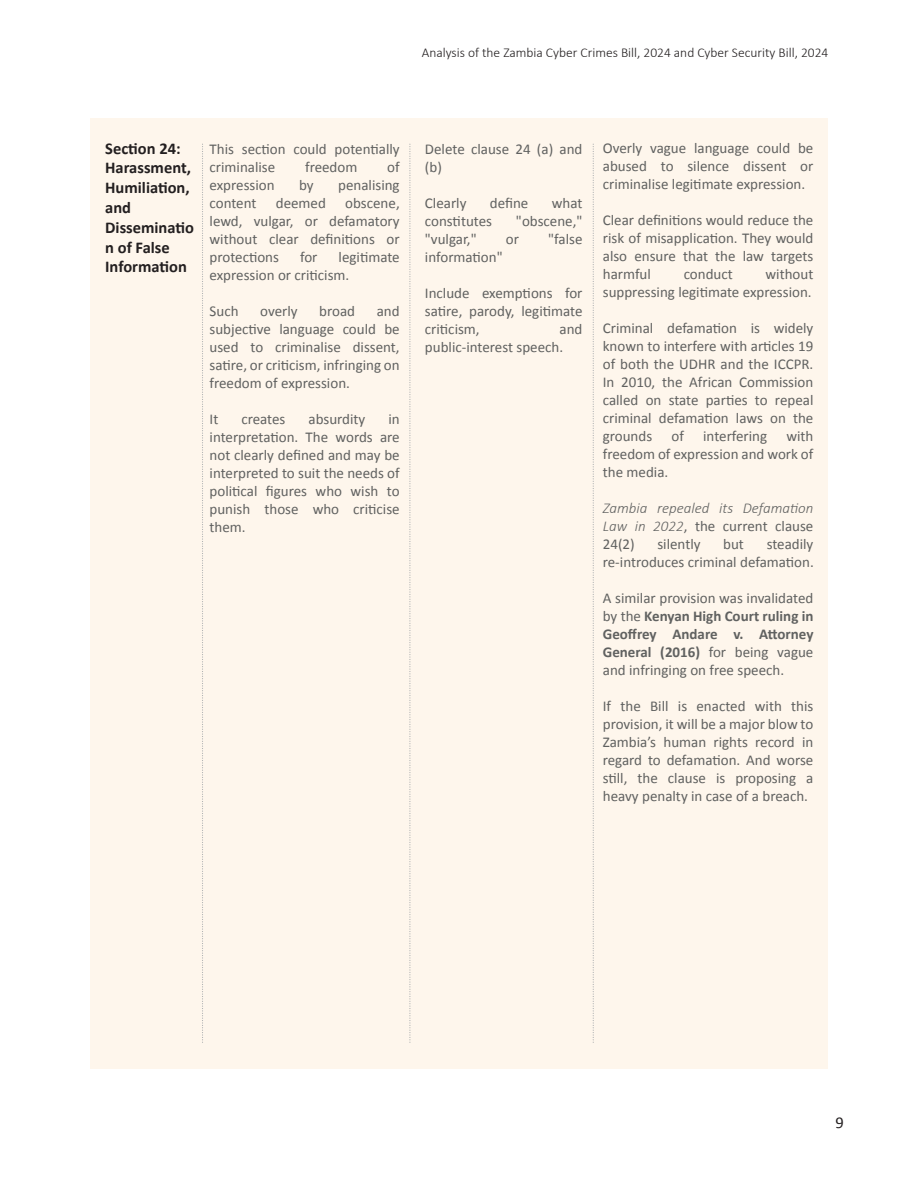
<style>
.page{position:relative;width:918px;height:1188px;background:#fff}
.page>*{position:absolute;margin:0;border:0;box-sizing:border-box;transform-origin:0 0}
.t1{font:700 16.5px/19.8px "Calibri";color:#231f20}
.t2{font:16.5px "Calibri";color:#231f20}
.t3{font:15px/18px "Calibri";color:#606160;text-align:justify}
.t4{font:italic 300 15px/18px "Calibri";color:#606160;text-align:justify}
.t5{font:300 13.5px "Calibri";color:#231f20}
.s1{font-weight:400;font-style:normal}
.s2{font-weight:700}
</style>
<div class="page">
<div style="left:90px;top:119px;width:738px;height:950px;background:#fef6ec"></div>
<svg style="left:202px;top:144px;width:1px;height:899px"></svg>
<svg style="left:409px;top:144px;width:1px;height:899px"></svg>
<svg style="left:593px;top:144px;width:1px;height:899px"></svg>
<p class="t5" style="left:422px;top:44px;width:408px">Analysis of the Zambia Cyber Crimes Bill, 2024 and Cyber Security Bill, 2024</p>
<p class="t1" style="left:105px;top:138px;width:90px">Section 24:<br>Harassment,<br>Humiliation, and<br>Disseminatio n of False<br>Information</p>
<p class="t3" style="left:210px;top:139px;width:192px">This section could potentially criminalise</p>
<p class="t3" style="left:305px;top:157px;width:54px">freedom</p>
<p class="t3" style="left:387px;top:157px;width:14px">of</p>
<p class="t3" style="left:210px;top:175px;width:67px">expression</p>
<p class="t3" style="left:299px;top:175px;width:16px">by</p>
<p class="t3" style="left:338px;top:175px;width:63px">penalising</p>
<p class="t3" style="left:210px;top:193px;width:48px">content</p>
<p class="t3" style="left:276px;top:193px;width:52px">deemed</p>
<p class="t3" style="left:210px;top:193px;width:192px;text-indent:136px">obscene, lewd, vulgar, or defamatory without clear definitions or protections</p>
<p class="t3" style="left:300px;top:247px;width:19px">for</p>
<p class="t3" style="left:210px;top:247px;width:192px;text-indent:129px">legitimate expression or criticism.</p>
<p class="t3" style="left:210px;top:301px;width:30px">Such</p>
<p class="t3" style="left:260px;top:301px;width:39px">overly</p>
<p class="t3" style="left:319px;top:301px;width:37px">broad</p>
<p class="t3" style="left:210px;top:301px;width:192px;text-indent:167px">and subjective language could be used to criminalise dissent, satire, or criticism, infringing on freedom of expression.</p>
<p class="t3" style="left:210px;top:409px;width:10px">It</p>
<p class="t3" style="left:241px;top:409px;width:46px">creates</p>
<p class="t3" style="left:309px;top:409px;width:58px">absurdity</p>
<p class="t3" style="left:210px;top:409px;width:192px;text-indent:179px">in interpretation. The words are not clearly defined and may be interpreted to suit the needs of political figures who wish to punish those who criticise them.</p>
<p class="t3" style="left:425px;top:140px;width:159px">Delete clause 24 (a) and (b)</p>
<p class="t3" style="left:425px;top:194px;width:43px">Clearly</p>
<p class="t3" style="left:490px;top:194px;width:40px">define</p>
<p class="t3" style="left:552px;top:194px;width:32px">what</p>
<p class="t3" style="left:425px;top:212px;width:69px">constitutes</p>
<p class="t3" style="left:516px;top:212px;width:68px">"obscene,"</p>
<p class="t3" style="left:425px;top:230px;width:53px">"vulgar,"</p>
<p class="t3" style="left:506px;top:230px;width:15px">or</p>
<p class="t3" style="left:548px;top:230px;width:36px">"false</p>
<p class="t3" style="left:425px;top:248px;width:79px">information"</p>
<p class="t3" style="left:425px;top:284px;width:159px">Include exemptions for satire, parody, legitimate criticism,</p>
<p class="t3" style="left:425px;top:320px;width:159px;text-indent:135px">and public-interest speech.</p>
<p class="t3" style="left:603px;top:138px;width:212px">Overly vague language could be abused to silence dissent or criminalise legitimate expression.</p>
<p class="t3" style="left:603px;top:210px;width:212px">Clear definitions would reduce the risk of misapplication. They would also ensure that the law targets harmful</p>
<p class="t3" style="left:603px;top:264px;width:212px;text-align:right">without<br>suppressing legitimate expression.</p>
<p class="t3" style="left:603px;top:318px;width:212px">Criminal defamation is widely known to interfere with articles 19 of both the UDHR and the ICCPR.<br>In 2010, the African Commission called on state parties to repeal criminal defamation laws on the grounds</p>
<p class="t3" style="left:684px;top:264px;width:51px">conduct</p>
<p class="t3" style="left:671px;top:426px;width:14px">of</p>
<p class="t3" style="left:703px;top:426px;width:66px">interfering</p>
<p class="t3" style="left:603px;top:426px;width:212px;text-indent:184px">with freedom of expression and work of the media.</p>
<p class="t4" style="left:603px;top:498px;width:212px">Zambia repealed its Defamation Law in 2022<span class="s1">, the current clause 24(2)</span></p>
<p class="t3" style="left:603px;top:534px;width:212px;text-align:right">steadily<br>re-introduces criminal defamation.</p>
<p class="t3" style="left:603px;top:588px;width:212px">A similar provision was invalidated by the <span class="s2">Kenyan High Court ruling in Geoffrey Andare v. Attorney General (2016)</span> for being vague and infringing on free speech.</p>
<p class="t3" style="left:603px;top:696px;width:212px">If the Bill is enacted with this provision, it will be a major blow to Zambia’s human rights record in regard to defamation. And worse still, the clause is proposing a heavy penalty in case of a breach.</p>
<p class="t3" style="left:657px;top:534px;width:45px">silently</p>
<p class="t3" style="left:723px;top:534px;width:22px">but</p>
<p class="t2" style="left:836px;top:1111px;width:10px">9</p>
</div>
